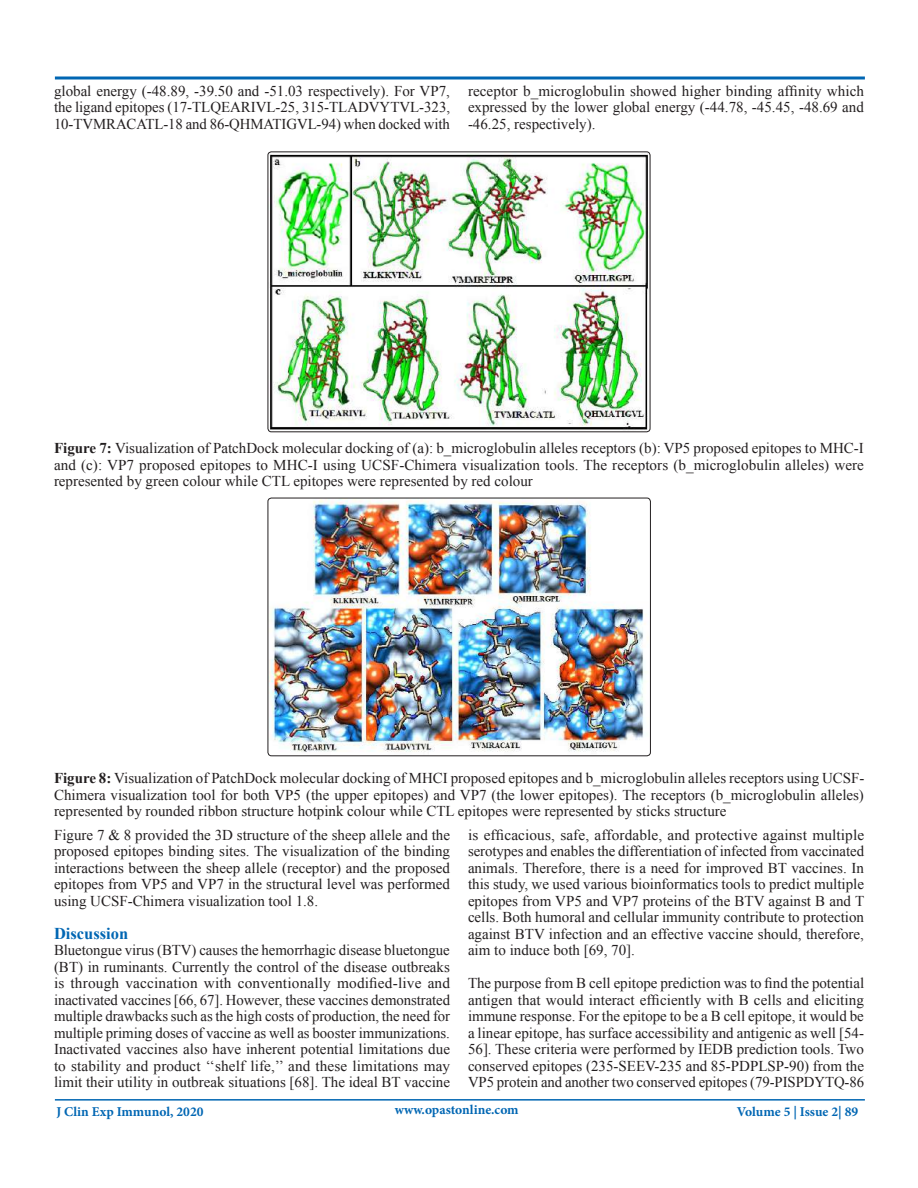
<style>
.page{position:relative;width:918px;height:1188px;background:#fff}
.page>*{position:absolute;margin:0;border:0;box-sizing:border-box;transform-origin:0 0}
.t1{font:700 16.5px "Times New Roman";color:#0166b3}
.t2{font:15px/16.5px "Times New Roman";color:#231f20;text-align:justify}
.t3{font:700 13.5px "Minion Pro";color:#0166b3}
.s1{font-weight:700}
</style>
<div class="page">
<hr style="left:55px;top:1099px;width:810px;height:2px;background:#0166b3">
<svg style="left:54px;top:76px;width:811px;height:4px;background:#408cc5"></svg>
<img style="left:268px;top:152px;width:382px;height:279px">
<div style="left:268px;top:152px;width:382px;height:280px;border:1px solid #231f20;border-radius:3px"></div>
<img style="left:268px;top:498px;width:382px;height:258px">
<div style="left:268px;top:498px;width:383px;height:258px;border:1px solid #231f20;border-radius:4px"></div>
<p class="t2" style="left:54px;top:82px;width:398px">global energy (-48.89, -39.50 and -51.03 respectively). For VP7, the ligand epitopes (17-TLQEARIVL-25, 315-TLADVYTVL-323, 10-TVMRACATL-18 and 86-QHMATIGVL-94) when docked with</p>
<p class="t2" style="left:468px;top:82px;width:398px">receptor b_microglobulin showed higher binding affinity which expressed by the lower global energy (-44.78, -45.45, -48.69 and -46.25, respectively).</p>
<p class="t2" style="left:54px;top:440px;width:812px"><span class="s1">Figure 7:</span> Visualization of PatchDock molecular docking of (a): b_microglobulin alleles receptors (b): VP5 proposed epitopes to MHC-I and (c): VP7 proposed epitopes to MHC-I using UCSF-Chimera visualization tools. The receptors (b_microglobulin alleles) were represented by green colour while CTL epitopes were represented by red colour</p>
<p class="t2" style="left:54px;top:770px;width:812px"><span class="s1">Figure 8:</span> Visualization of PatchDock molecular docking of MHCI proposed epitopes and b_microglobulin alleles receptors using UCSF-Chimera visualization tool for both VP5 (the upper epitopes) and VP7 (the lower epitopes). The receptors (b_microglobulin alleles) represented by rounded ribbon structure hotpink colour while CTL epitopes were represented by sticks structure</p>
<p class="t2" style="left:54px;top:826px;width:398px">Figure 7 &amp; 8 provided the 3D structure of the sheep allele and the proposed epitopes binding sites. The visualization of the binding interactions between the sheep allele (receptor) and the proposed epitopes from VP5 and VP7 in the structural level was performed using UCSF-Chimera visualization tool 1.8.</p>
<p class="t1" style="left:54px;top:922px;width:76px">Discussion</p>
<p class="t2" style="left:54px;top:942px;width:398px">Bluetongue virus (BTV) causes the hemorrhagic disease bluetongue (BT) in ruminants. Currently the control of the disease outbreaks is through vaccination with conventionally modified-live and inactivated vaccines [66, 67]. However, these vaccines demonstrated multiple drawbacks such as the high costs of production, the need for multiple priming doses of vaccine as well as booster immunizations.<br>Inactivated vaccines also have inherent potential limitations due to stability and product ‘‘shelf life,’’ and these limitations may limit their utility in outbreak situations [68]. The ideal BT vaccine</p>
<p class="t2" style="left:468px;top:826px;width:398px">is efficacious, safe, affordable, and protective against multiple serotypes and enables the differentiation of infected from vaccinated animals. Therefore, there is a need for improved BT vaccines. In this study, we used various bioinformatics tools to predict multiple epitopes from VP5 and VP7 proteins of the BTV against B and T cells. Both humoral and cellular immunity contribute to protection against BTV infection and an effective vaccine should, therefore, aim to induce both [69, 70].</p>
<p class="t2" style="left:468px;top:975px;width:398px">The purpose from B cell epitope prediction was to find the potential antigen that would interact efficiently with B cells and eliciting immune response. For the epitope to be a B cell epitope, it would be a linear epitope, has surface accessibility and antigenic as well [54- 56]. These criteria were performed by IEDB prediction tools. Two conserved epitopes (235-SEEV-235 and 85-PDPLSP-90) from the VP5 protein and another two conserved epitopes (79-PISPDYTQ-86</p>
<p class="t3" style="left:56px;top:1102px;width:149px">J Clin Exp Immunol, 2020</p>
<p class="t3" style="left:395px;top:1100px;width:126px">www.opastonline.com</p>
<p class="t3" style="left:737px;top:1102px;width:123px">Volume 5 | Issue 2| 89</p>
</div>
